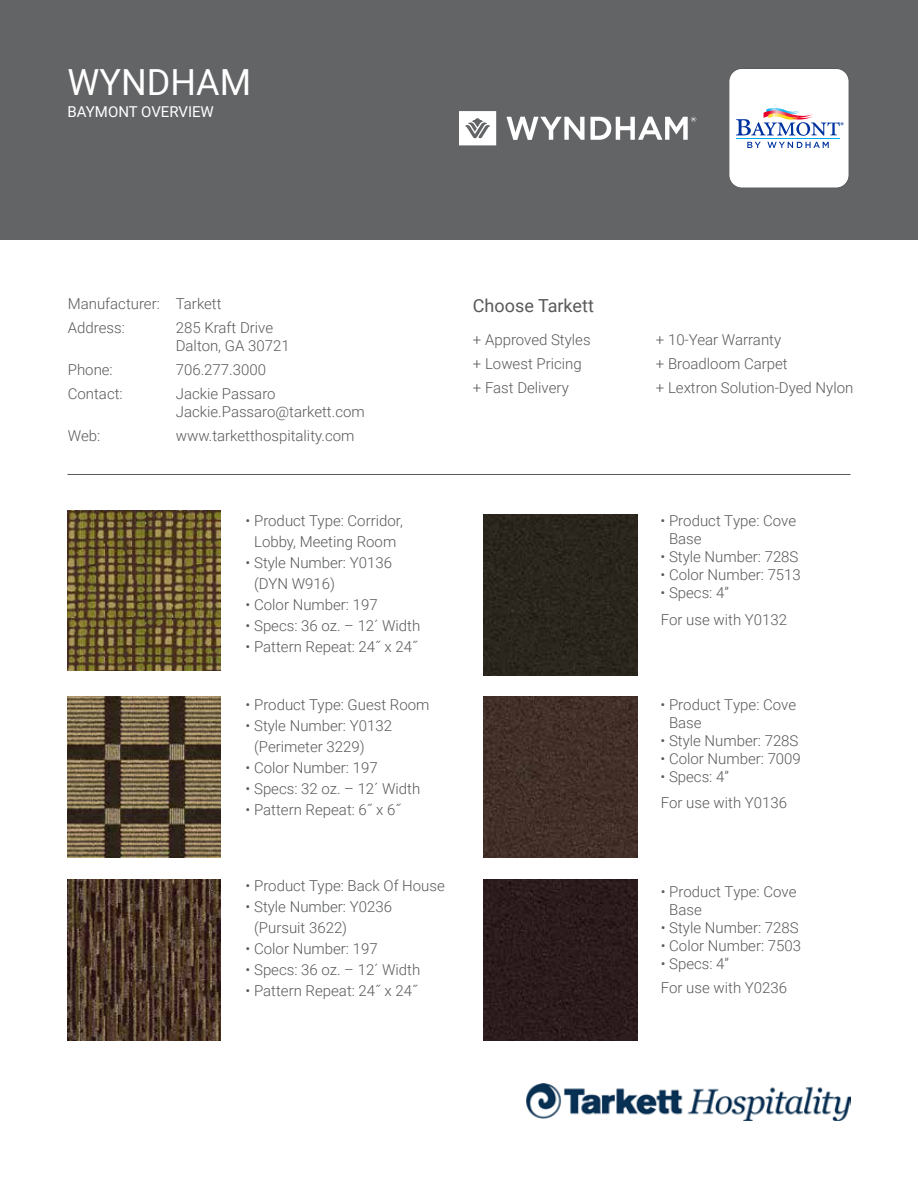
<style>
.page{position:relative;width:918px;height:1188px;background:#fff}
.page>*{position:absolute;margin:0;border:0;box-sizing:border-box;transform-origin:0 0}
.t1{font:36px "Roboto";color:#fff}
.t2{font:18px "Roboto";color:#58595b}
.t3{font:300 15px/18px "Roboto";color:#58595b}
.t4{font:15px "Roboto";color:#fff}
</style>
<div class="page">
<img style="left:526px;top:1083px;width:324px;height:38px">
<hr style="left:68px;top:474px;width:782px;height:1px;background:#58595b">
<img style="left:68px;top:510px;width:153px;height:161px">
<img style="left:68px;top:696px;width:153px;height:161px">
<img style="left:68px;top:880px;width:153px;height:161px">
<div style="left:484px;top:515px;width:154px;height:161px;background:#2a261d"></div>
<div style="left:0;top:0;width:918px;height:240px;background:#636466"></div>
<svg style="left:506px;top:117px;width:79px;height:23px"></svg>
<svg style="left:591px;top:117px;width:105px;height:23px"></svg>
<svg style="left:459px;top:111px;width:37px;height:34px"></svg>
<div style="left:729px;top:68px;width:120px;height:120px;background:#fff;border-radius:13px"></div>
<div style="left:729px;top:68px;width:120px;height:120px;border:1px solid #58595b;border-radius:13px"></div>
<svg style="left:736px;top:108px;width:108px;height:40px"></svg>
<img style="left:484px;top:696px;width:154px;height:161px">
<div style="left:484px;top:880px;width:154px;height:161px;background:#2b1b1c"></div>
<h1 class="t1" style="left:68px;top:56px;width:185px">WYNDHAM</h1>
<p class="t4" style="left:68px;top:101px;width:148px">BAYMONT OVERVIEW</p>
<p class="t3" style="left:68px;top:292px;width:155px;line-height:24px">Manufacturer: Tarkett<br>Address:</p>
<p class="t3" style="left:176px;top:319px;width:115px">285 Kraft Drive<br>Dalton, GA 30721</p>
<p class="t3" style="left:68px;top:361px;width:47px">Phone:</p>
<p class="t3" style="left:176px;top:361px;width:92px">706.277.3000</p>
<p class="t3" style="left:68px;top:385px;width:56px">Contact:</p>
<p class="t3" style="left:176px;top:385px;width:190px">Jackie Passaro<br>Jackie.Passaro@tarkett.com</p>
<p class="t3" style="left:68px;top:427px;width:34px">Web:</p>
<p class="t3" style="left:176px;top:427px;width:180px">www.tarketthospitality.com</p>
<p class="t3" style="left:246px;top:510px;width:159px;line-height:21px;text-align:center">• Product Type: Corridor,<br>Lobby, Meeting Room</p>
<p class="t3" style="left:254px;top:552px;width:139px;line-height:21px;text-indent:-8px">• Style Number: Y0136 (DYN W916)</p>
<p class="t3" style="left:246px;top:595px;width:134px">• Color Number: 197</p>
<p class="t3" style="left:246px;top:616px;width:176px">• Specs: 36 oz. – 12´ Width</p>
<p class="t3" style="left:246px;top:637px;width:174px">• Pattern Repeat: 24˝ x 24˝</p>
<p class="t3" style="left:246px;top:695px;width:185px">• Product Type: Guest Room</p>
<p class="t3" style="left:254px;top:715px;width:139px;line-height:21px;text-indent:-8px">• Style Number: Y0132 (Perimeter 3229)</p>
<p class="t3" style="left:246px;top:758px;width:134px">• Color Number: 197</p>
<p class="t3" style="left:246px;top:779px;width:176px">• Specs: 32 oz. – 12´ Width</p>
<p class="t3" style="left:246px;top:800px;width:157px">• Pattern Repeat: 6˝ x 6˝</p>
<p class="t3" style="left:246px;top:876px;width:201px">• Product Type: Back Of House</p>
<p class="t3" style="left:254px;top:896px;width:139px;line-height:21px;text-indent:-8px">• Style Number: Y0236 (Pursuit 3622)</p>
<p class="t3" style="left:246px;top:939px;width:134px">• Color Number: 197</p>
<p class="t3" style="left:246px;top:960px;width:176px">• Specs: 36 oz. – 12´ Width</p>
<p class="t3" style="left:246px;top:981px;width:174px">• Pattern Repeat: 24˝ x 24˝</p>
<p class="t2" style="left:473px;top:293px;width:122px">Choose Tarkett</p>
<p class="t3" style="left:473px;top:330px;width:119px">+ Approved Styles</p>
<p class="t3" style="left:656px;top:330px;width:127px">+ 10-Year Warranty</p>
<p class="t3" style="left:473px;top:354px;width:110px">+ Lowest Pricing</p>
<p class="t3" style="left:656px;top:354px;width:133px">+ Broadloom Carpet</p>
<p class="t3" style="left:473px;top:378px;width:97px">+ Fast Delivery</p>
<p class="t3" style="left:656px;top:378px;width:199px">+ Lextron Solution-Dyed Nylon</p>
<p class="t3" style="left:669px;top:511px;width:129px;text-indent:-8px">• Product Type: Cove<br>Base</p>
<p class="t3" style="left:661px;top:547px;width:139px">• Style Number: 728S</p>
<p class="t3" style="left:661px;top:565px;width:142px">• Color Number: 7513</p>
<p class="t3" style="left:661px;top:579px;width:128px;line-height:26.7px">• Specs: 4”<br>For use with Y0132</p>
<p class="t3" style="left:669px;top:695px;width:129px;text-indent:-8px">• Product Type: Cove<br>Base</p>
<p class="t3" style="left:661px;top:731px;width:139px">• Style Number: 728S</p>
<p class="t3" style="left:661px;top:749px;width:142px">• Color Number: 7009</p>
<p class="t3" style="left:661px;top:763px;width:128px;line-height:25.8px">• Specs: 4”<br>For use with Y0136</p>
<p class="t3" style="left:669px;top:882px;width:129px;text-indent:-8px">• Product Type: Cove<br>Base</p>
<p class="t3" style="left:661px;top:918px;width:139px">• Style Number: 728S</p>
<p class="t3" style="left:661px;top:936px;width:142px">• Color Number: 7503</p>
<p class="t3" style="left:661px;top:951px;width:128px;line-height:24px">• Specs: 4”<br>For use with Y0236</p>
</div>
